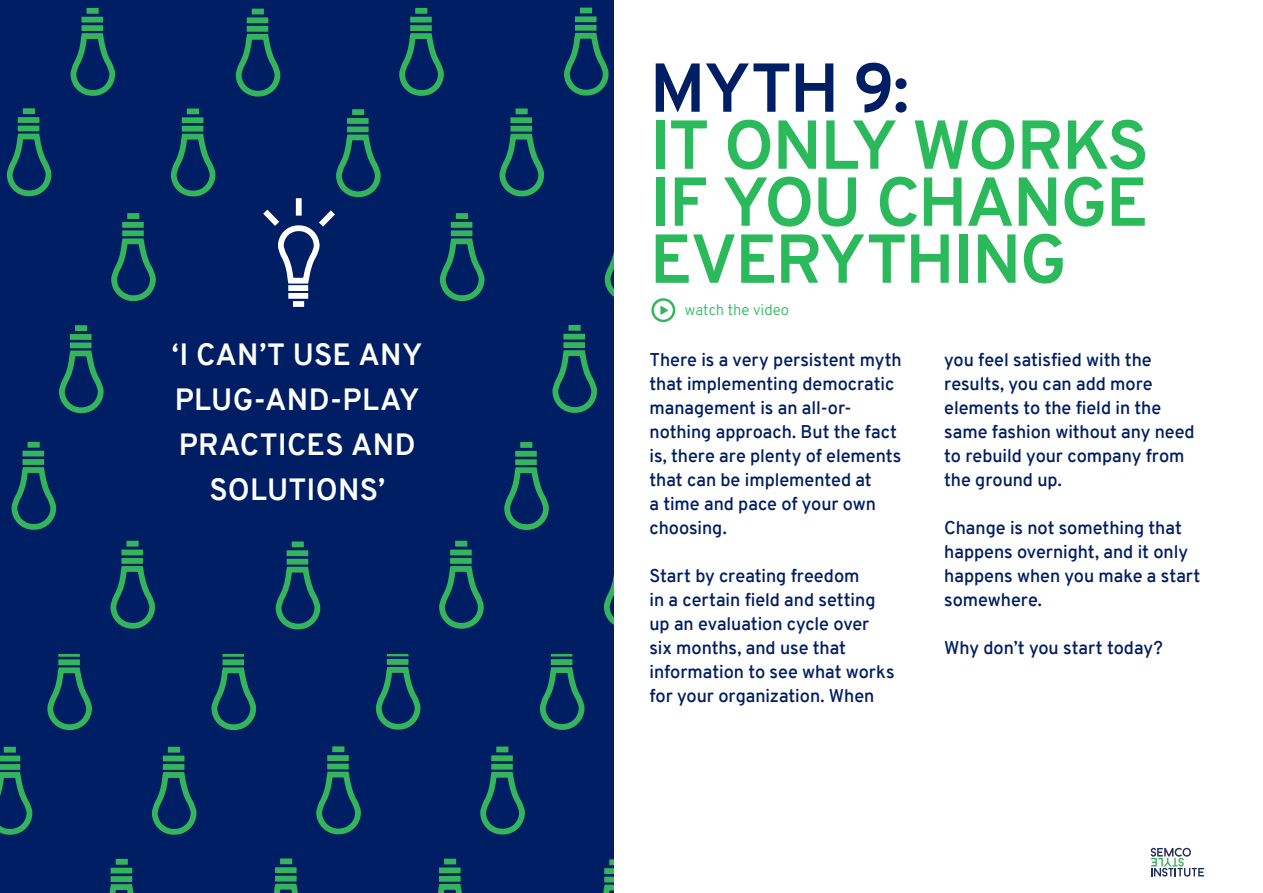
<style>
.page{position:relative;width:1263px;height:893px;background:#fff}
.page>*{position:absolute;margin:0;border:0;box-sizing:border-box;transform-origin:0 0}
.t1{font:700 69px/57px "Overpass";letter-spacing:-.025em;color:#2ab95b;text-align:justify}
.t2{font:700 69px "Overpass";color:#001e64}
.t3{font:700 30px/45px "Overpass";letter-spacing:.01em;color:#fff;text-align:center}
.t4{font:600 18px/24px "Overpass";color:#001e64}
.t5{font:300 15px "Overpass";color:#2ab95b}
</style>
<div class="page">
<svg style="left:1151px;top:848px;width:53px;height:29px"></svg>
<svg style="left:0;top:0;width:613px;height:892px;background:#042863"></svg>
<div style="left:130px;top:309px;width:334px;height:225px;background:#001e64"></div>
<svg style="left:651px;top:298px;width:24px;height:24px"></svg>
<h1 class="t2" style="left:650px;top:38px;width:261px">MYTH 9:</h1>
<h1 class="t1" style="left:650px;top:117px;width:501px">IT ONLY WORKS IF YOU CHANGE EVERYTHING</h1>
<p class="t5" style="left:685px;top:299px;width:106px">watch the video</p>
<h2 class="t3" style="left:172px;top:332px;width:252px">‘I CAN’T USE ANY<br>PLUG-AND-PLAY<br>PRACTICES AND<br>SOLUTIONS’</h2>
<p class="t4" style="left:649px;top:348px;width:254px">There is a very persistent myth that implementing democratic management is an all-or&shy;nothing approach. But the fact is, there are plenty of elements that can be implemented at<br>a time and pace of your own choosing.</p>
<p class="t4" style="left:649px;top:564px;width:247px">Start by creating freedom<br>in a certain field and setting up an evaluation cycle over six months, and use that information to see what works for your organization. When</p>
<p class="t4" style="left:944px;top:348px;width:252px">you feel satisfied with the results, you can add more elements to the field in the same fashion without any need to rebuild your company from the ground up.</p>
<p class="t4" style="left:944px;top:516px;width:258px">Change is not something that happens overnight, and it only happens when you make a start somewhere.</p>
<p class="t4" style="left:944px;top:636px;width:220px">Why don’t you start today?</p>
</div>
